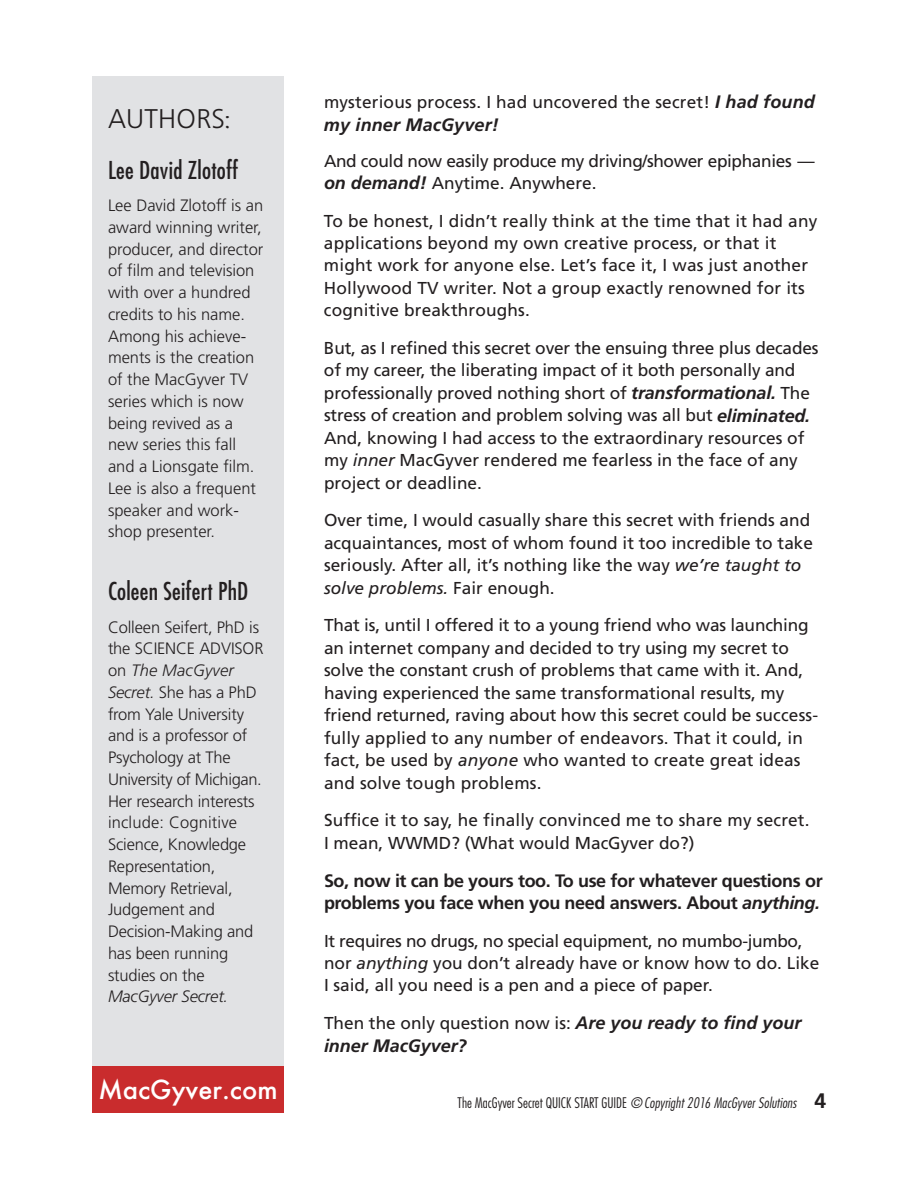
<style>
.page{position:relative;width:918px;height:1188px;background:#fff}
.page>*{position:absolute;margin:0;border:0;box-sizing:border-box;transform-origin:0 0}
.t1{font:300 27px "Frutiger";letter-spacing:.01em;color:#231f20}
.t2{font:500 25.5px "Futura";color:#fff}
.t3{font:24px "Fuji Normal";letter-spacing:.01em;color:#231f20}
.t4{font:700 18px/22.5px "Frutiger";letter-spacing:-.02em;color:#231f20}
.t5{font:italic 700 18px "Frutiger";letter-spacing:.01em;color:#231f20}
.t6{font:17.25px/22.5px "Frutiger";color:#231f20}
.t7{font:17.25px/22.5px "Frutiger";letter-spacing:-.02em;color:#231f20}
.t8{font:300 16.5px/21.8px "Frutiger";color:#231f20}
.t9{font:italic 300 16.5px "Frutiger";letter-spacing:-.01em;color:#231f20}
.t10{font:300 condensed 14.25px "Futura";color:#231f20}
.s1{font-family:"Noteworthy";font-size:24px}
.s2{font-style:italic}
.s3{font-weight:700;font-style:italic;font-size:18px}
.s4{font-weight:400;font-style:italic}
.s5{font-family:"Frutiger";font-weight:700;font-stretch:normal;font-size:21px}
</style>
<div class="page">
<div style="left:92px;top:76px;width:191px;height:990px;background:#e1e2e4"></div>
<div style="left:92px;top:1066px;width:191px;height:47px;background:#c92c2d"></div>
<h1 class="t1" style="left:108px;top:108px;width:123px">AUTHORS<span class="s1">:</span></h1>
<h3 class="t3" style="left:108px;top:155px;width:132px">Lee David Zlotoff</h3>
<p class="t8" style="left:108px;top:196px;width:157px">Lee David Zlotoff is an award winning writer, producer, and director of film and television with over a hundred credits to his name.<br>Among his achieve&shy;ments is the creation of the MacGyver TV series which is now being revived as a new series this fall and a Lionsgate film.<br>Lee is also a frequent speaker and work&shy;shop presenter.</p>
<h3 class="t3" style="left:108px;top:576px;width:142px">Coleen Seifert PhD</h3>
<p class="t8" style="left:108px;top:617px;width:157px">Colleen Seifert, PhD is the SCIENCE ADVISOR on <span class="s2">The MacGyver<br>Secret.</span> She has a PhD from Yale University and is a professor of<br>Psychology at The<br>University of Michigan.<br>Her research interests include: Cognitive<br>Science, Knowledge<br>Representation,<br>Memory Retrieval,<br>Judgement and<br>Decision-Making and has been running studies on the</p>
<p class="t9" style="left:108px;top:990px;width:122px">MacGyver Secret.</p>
<h2 class="t2" style="left:98px;top:1072px;width:181px">MacGyver.com</h2>
<p class="t6" style="left:324px;top:92px;width:492px">mysterious process. I had uncovered the secret! <span class="s3">I had found</span></p>
<p class="t5" style="left:324px;top:117px;width:176px">my inner MacGyver!</p>
<p class="t7" style="left:324px;top:151px;width:492px">And could now easily produce my driving/shower epiphanies — <span class="s3">on demand!</span> Anytime. Anywhere.</p>
<p class="t6" style="left:324px;top:211px;width:495px">To be honest, I didn’t really think at the time that it had any applications beyond my own creative process, or that it might work for anyone else. Let’s face it, I was just another Hollywood TV writer. Not a group exactly renowned for its cognitive breakthroughs.</p>
<p class="t6" style="left:324px;top:338px;width:496px">But, as I refined this secret over the ensuing three plus decades of my career, the liberating impact of it both personally and professionally proved nothing short of <span class="s3">transformational.</span> The stress of creation and problem solving was all but <span class="s3">eliminated.<br></span>And, knowing I had access to the extraordinary resources of my <span class="s2">inner</span> MacGyver rendered me fearless in the face of any project or deadline.</p>
<p class="t6" style="left:324px;top:511px;width:491px">Over time, I would casually share this secret with friends and acquaintances, most of whom found it too incredible to take seriously. After all, it’s nothing like the way <span class="s2">we’re taught to solve problems.</span> Fair enough.</p>
<p class="t6" style="left:324px;top:616px;width:496px">That is, until I offered it to a young friend who was launching an internet company and decided to try using my secret to solve the constant crush of problems that came with it. And, having experienced the same transformational results, my friend returned, raving about how this secret could be success&shy;fully applied to any number of endeavors. That it could, in fact, be used by <span class="s2">anyone</span> who wanted to create great ideas and solve tough problems.</p>
<p class="t6" style="left:324px;top:811px;width:487px">Suffice it to say, he finally convinced me to share my secret.<br>I mean, WWMD? (What would MacGyver do?)</p>
<p class="t4" style="left:324px;top:870px;width:500px">So, now it can be yours too. To use for whatever questions or problems you face when you need answers. About <span class="s2">anything.</span></p>
<p class="t6" style="left:324px;top:931px;width:497px">It requires no drugs, no special equipment, no mumbo-jumbo, nor <span class="s2">anything</span> you don’t already have or know how to do. Like<br>I said, all you need is a pen and a piece of paper.</p>
<p class="t6" style="left:324px;top:1013px;width:479px">Then the only question now is: <span class="s3">Are you ready to find your</span></p>
<p class="t5" style="left:324px;top:1038px;width:144px">inner MacGyver?</p>
<p class="t10" style="left:458px;top:1096px;width:370px">The MacGyver Secret QUICK START GUIDE <span class="s4">©</span> <span class="s2">Copyright 2016 MacGyver Solutions</span> <span class="s5">4</span></p>
</div>
